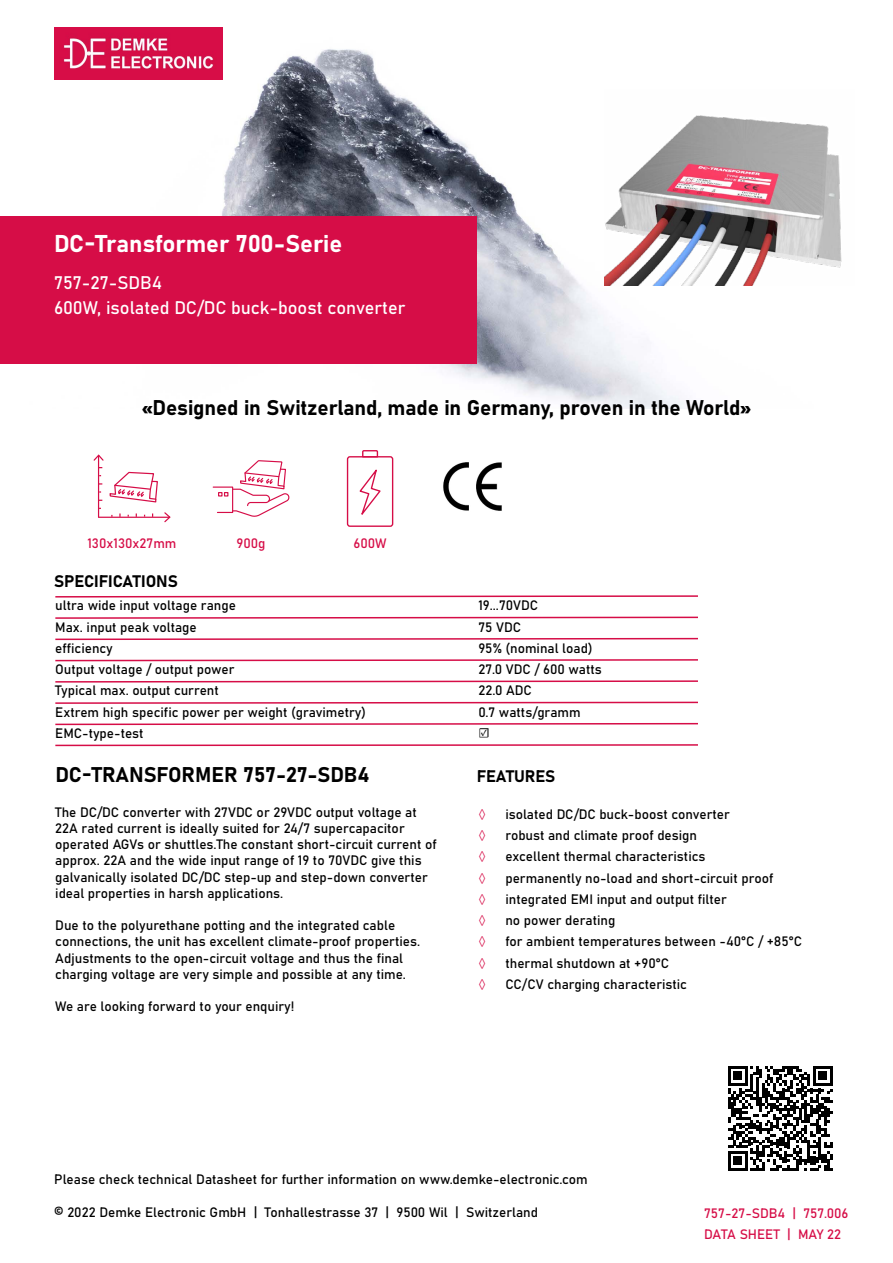
<style>
.page{position:relative;width:893px;height:1263px;background:#fff}
.page>*{position:absolute;margin:0;border:0;box-sizing:border-box;transform-origin:0 0}
.t1{font:24px "Bahnschrift";color:#fff}
.t2{font:21px "Bahnschrift";letter-spacing:-.005em;color:#000}
.t3{font:18px "Bahnschrift";color:#fff}
.t4{font:16.5px "Bahnschrift";letter-spacing:-.005em;color:#000}
.t5{font:13.5px/16.2px "Bahnschrift";color:#000}
.t6{font:13.5px "Bahnschrift";color:#d60d47}
.t7{font:13.5px "Minion Pro";color:#d60d47}
.t8{font:13.5px "Minion Pro";color:#000}
</style>
<div class="page">
<img style="left:54px;top:27px;width:630px;height:382px">
<img style="left:54px;top:28px;width:169px;height:51px">
<div style="left:0;top:216px;width:477px;height:148px;background:#d60d47"></div>
<svg style="left:55px;top:595px;width:643px;height:3px"></svg>
<svg style="left:55px;top:616px;width:643px;height:3px"></svg>
<svg style="left:55px;top:637px;width:643px;height:4px"></svg>
<svg style="left:55px;top:659px;width:643px;height:3px"></svg>
<svg style="left:55px;top:680px;width:643px;height:3px"></svg>
<svg style="left:55px;top:701px;width:643px;height:3px"></svg>
<svg style="left:55px;top:722px;width:643px;height:4px"></svg>
<svg style="left:55px;top:744px;width:643px;height:3px"></svg>
<svg style="left:94px;top:454px;width:76px;height:69px"></svg>
<svg style="left:213px;top:460px;width:76px;height:57px"></svg>
<svg style="left:346px;top:450px;width:48px;height:77px"></svg>
<img style="left:443px;top:462px;width:59px;height:49px">
<svg style="left:728px;top:1066px;width:105px;height:105px"></svg>
<img style="left:605px;top:89px;width:237px;height:197px">
<h1 class="t1" style="left:54px;top:225px;width:290px">DC-Transformer 700-Serie</h1>
<h3 class="t3" style="left:54px;top:269px;width:109px">757-27-SDB4</h3>
<h3 class="t3" style="left:54px;top:294px;width:353px">600W, isolated DC/DC buck-boost converter</h3>
<h2 class="t2" style="left:142px;top:392px;width:610px">«Designed in Switzerland, made in Germany, proven in the World»</h2>
<p class="t6" style="left:87px;top:532px;width:91px">130x130x27mm</p>
<p class="t6" style="left:237px;top:532px;width:30px">900g</p>
<p class="t6" style="left:354px;top:533px;width:34px">600W</p>
<p class="t4" style="left:54px;top:569px;width:125px">SPECIFICATIONS</p>
<p class="t5" style="left:55px;top:596px;width:182px">ultra wide input voltage range</p>
<p class="t5" style="left:478px;top:594px;width:61px;line-height:21.3px">19...70VDC<br>75 VDC</p>
<p class="t5" style="left:55px;top:639px;width:59px">efficiency</p>
<p class="t5" style="left:478px;top:639px;width:116px">95% (nominal load)</p>
<p class="t5" style="left:55px;top:660px;width:181px">Output voltage / output power</p>
<p class="t5" style="left:478px;top:660px;width:125px">27.0 VDC / 600 watts</p>
<p class="t5" style="left:55px;top:682px;width:165px">Typical max. output current</p>
<p class="t5" style="left:478px;top:682px;width:55px">22.0 ADC</p>
<p class="t5" style="left:55px;top:703px;width:312px">Extrem high specific power per weight (gravimetry)</p>
<p class="t5" style="left:478px;top:703px;width:104px">0.7 watts/gramm</p>
<p class="t5" style="left:55px;top:724px;width:90px">EMC-type-test</p>
<p class="t8" style="left:478px;top:724px;width:13px">☑</p>
<p class="t5" style="left:55px;top:618px;width:143px">Max. input peak voltage</p>
<h2 class="t2" style="left:55px;top:759px;width:316px">DC-TRANSFORMER 757-27-SDB4</h2>
<p class="t5" style="left:55px;top:803px;width:383px">The DC/DC converter with 27VDC or 29VDC output voltage at 22A rated current is ideally suited for 24/7 supercapacitor operated AGVs or shuttles.The constant short-circuit current of approx. 22A and the wide input range of 19 to 70VDC give this galvanically isolated DC/DC step-up and step-down converter ideal properties in harsh applications.</p>
<p class="t5" style="left:55px;top:916px;width:366px">Due to the polyurethane potting and the integrated cable connections, the unit has excellent climate-proof properties.<br>Adjustments to the open-circuit voltage and thus the final charging voltage are very simple and possible at any time.</p>
<p class="t5" style="left:55px;top:997px;width:241px">We are looking forward to your enquiry!</p>
<p class="t4" style="left:477px;top:763px;width:80px">FEATURES</p>
<p class="t7" style="left:478px;top:805px;width:9px">◊</p>
<p class="t5" style="left:505px;top:805px;width:226px">isolated DC/DC buck-boost converter</p>
<p class="t7" style="left:478px;top:827px;width:9px">◊</p>
<p class="t5" style="left:505px;top:826px;width:193px">robust and climate proof design</p>
<p class="t7" style="left:478px;top:848px;width:9px">◊</p>
<p class="t5" style="left:505px;top:847px;width:202px">excellent thermal characteristics</p>
<p class="t7" style="left:478px;top:869px;width:9px">◊</p>
<p class="t5" style="left:505px;top:869px;width:269px">permanently no-load and short-circuit proof</p>
<p class="t7" style="left:478px;top:890px;width:9px">◊</p>
<p class="t5" style="left:505px;top:890px;width:223px">integrated EMI input and output filter</p>
<p class="t7" style="left:478px;top:912px;width:9px">◊</p>
<p class="t5" style="left:505px;top:911px;width:111px">no power derating</p>
<p class="t7" style="left:478px;top:933px;width:9px">◊</p>
<p class="t5" style="left:505px;top:932px;width:298px">for ambient temperatures between -40°C / +85°C</p>
<p class="t7" style="left:478px;top:954px;width:9px">◊</p>
<p class="t5" style="left:505px;top:954px;width:165px">thermal shutdown at +90°C</p>
<p class="t7" style="left:478px;top:975px;width:9px">◊</p>
<p class="t5" style="left:505px;top:975px;width:183px">CC/CV charging characteristic</p>
<p class="t5" style="left:54px;top:1170px;width:535px">Please check technical Datasheet for further information on www.demke-electronic.com</p>
<p class="t5" style="left:54px;top:1203px;width:485px">© 2022 Demke Electronic GmbH | Tonhallestrasse 37 | 9500 Wil | Switzerland</p>
<p class="t6" style="left:704px;top:1203px;width:146px">757-27-SDB4 | 757.006</p>
<p class="t6" style="left:704px;top:1224px;width:138px">DATA SHEET | MAY 22</p>
</div>
